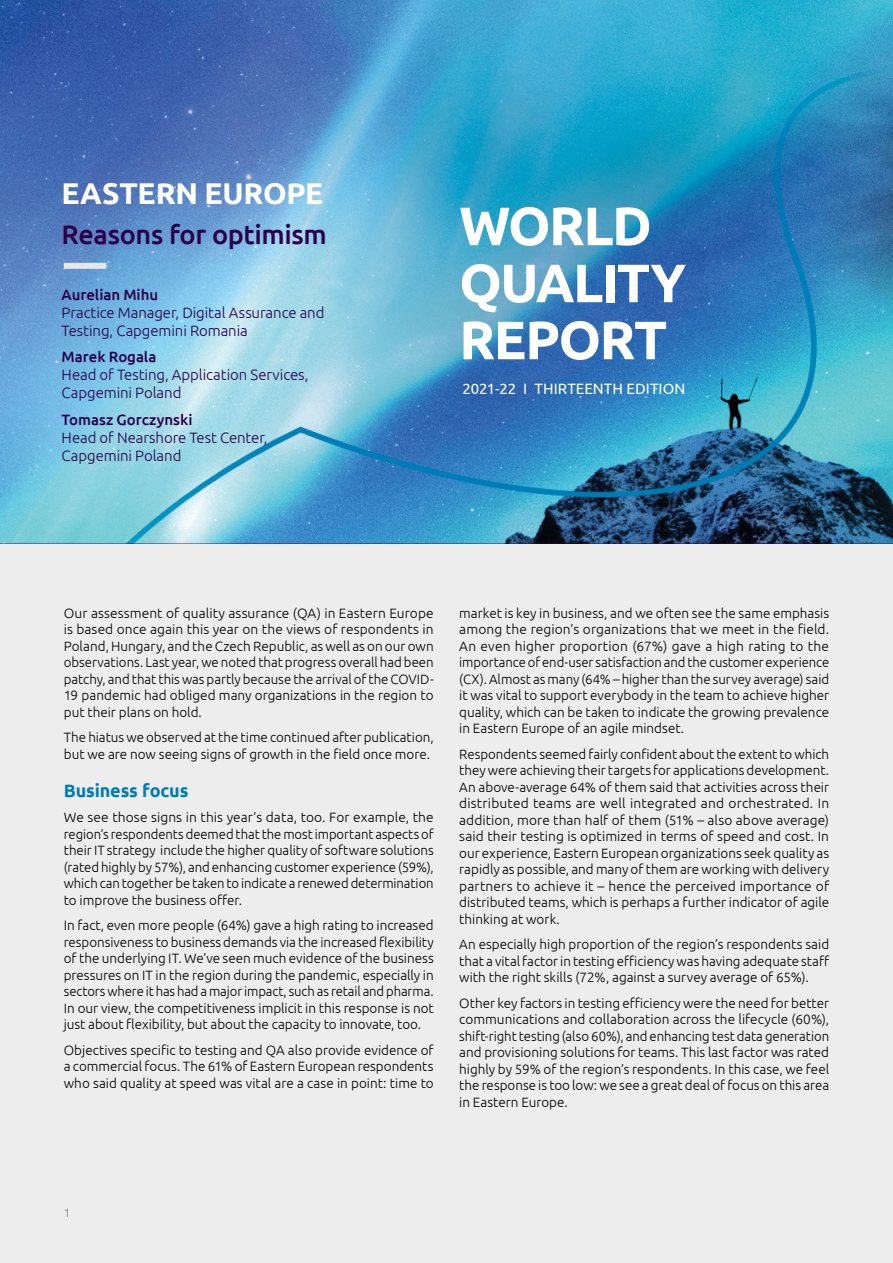
<style>
.page{position:relative;width:893px;height:1263px;background:#fff}
.page>*{position:absolute;margin:0;border:0;box-sizing:border-box;transform-origin:0 0}
.t1{font:700 54px/57px "Ubuntu";letter-spacing:-.03em;color:#fff}
.t2{font:700 30px "Ubuntu";letter-spacing:-.01em;color:#fff}
.t3{font:500 27px "Ubuntu";letter-spacing:-.015em;color:#2c004b}
.t4{font:700 18px "Ubuntu";letter-spacing:-.01em;color:#007db7}
.t5{font:300 15px/18px "Ubuntu";letter-spacing:-.005em;color:#2c004b}
.t6{font:500 15px "Ubuntu";letter-spacing:-.005em;color:#2c004b}
.t7{font:15px "Ubuntu";letter-spacing:.005em;color:#fff}
.t8{font:300 13.5px/16.5px "Ubuntu";color:#000;text-align:justify}
.t9{font:300 12px "Ubuntu";color:#77787b}
</style>
<div class="page">
<img style="left:0;top:0;width:893px;height:544px">
<div style="left:0;top:544px;width:893px;height:719px;background:#ededee"></div>
<div style="left:64px;top:263px;width:42px;height:6px;background:#e6e7e8"></div>
<h2 class="t2" style="left:62px;top:175px;width:263px">EASTERN EUROPE</h2>
<h3 class="t3" style="left:62px;top:217px;width:267px">Reasons for optimism</h3>
<p class="t6" style="left:62px;top:285px;width:98px">Aurelian Mihu</p>
<p class="t5" style="left:62px;top:303px;width:264px">Practice Manager, Digital Assurance and<br>Testing, Capgemini Romania</p>
<p class="t6" style="left:62px;top:348px;width:96px">Marek Rogala</p>
<p class="t5" style="left:62px;top:366px;width:248px">Head of Testing, Application Services,<br>Capgemini Poland</p>
<p class="t6" style="left:62px;top:410px;width:132px">Tomasz Gorczynski</p>
<p class="t5" style="left:62px;top:428px;width:207px">Head of Nearshore Test Center,<br>Capgemini Poland</p>
<h1 class="t1" style="left:459px;top:197px;width:228px">WORLD<br>QUALITY<br>REPORT</h1>
<p class="t7" style="left:462px;top:380px;width:224px">2021-22 I THIRTEENTH EDITION</p>
<p class="t8" style="left:64px;top:604px;width:371px">Our assessment of quality assurance (QA) in Eastern Europe is based once again this year on the views of respondents in Poland, Hungary, and the Czech Republic, as well as on our own observations. Last year, we noted that progress overall had been patchy, and that this was partly because the arrival of the COVID-19 pandemic had obliged many organizations in the region to put their plans on hold.</p>
<p class="t8" style="left:64px;top:729px;width:372px">The hiatus we observed at the time continued after publication, but we are now seeing signs of growth in the field once more.</p>
<h3 class="t4" style="left:64px;top:779px;width:126px">Business focus</h3>
<p class="t8" style="left:64px;top:809px;width:371px">We see those signs in this year’s data, too. For example, the region’s respondents deemed that the most important aspects of their IT strategy include the higher quality of software solutions (rated highly by 57%), and enhancing customer experience (59%), which can together be taken to indicate a renewed determination to improve the business offer.</p>
<p class="t8" style="left:64px;top:917px;width:372px">In fact, even more people (64%) gave a high rating to increased responsiveness to business demands via the increased flexibility of the underlying IT. We’ve seen much evidence of the business pressures on IT in the region during the pandemic, especially in sectors where it has had a major impact, such as retail and pharma.<br>In our view, the competitiveness implicit in this response is not just about flexibility, but about the capacity to innovate, too.</p>
<p class="t8" style="left:64px;top:1041px;width:371px">Objectives specific to testing and QA also provide evidence of a commercial focus. The 61% of Eastern European respondents who said quality at speed was vital are a case in point: time to</p>
<p class="t8" style="left:459px;top:604px;width:371px">market is key in business, and we often see the same emphasis among the region’s organizations that we meet in the field.<br>An even higher proportion (67%) gave a high rating to the importance of end-user satisfaction and the customer experience (CX). Almost as many (64% – higher than the survey average) said it was vital to support everybody in the team to achieve higher quality, which can be taken to indicate the growing prevalence in Eastern Europe of an agile mindset.</p>
<p class="t8" style="left:459px;top:745px;width:371px">Respondents seemed fairly confident about the extent to which they were achieving their targets for applications development.<br>An above-average 64% of them said that activities across their distributed teams are well integrated and orchestrated. In addition, more than half of them (51% – also above average) said their testing is optimized in terms of speed and cost. In our experience, Eastern European organizations seek quality as rapidly as possible, and many of them are working with delivery partners to achieve it – hence the perceived importance of distributed teams, which is perhaps a further indicator of agile thinking at work.</p>
<p class="t8" style="left:459px;top:936px;width:371px">An especially high proportion of the region’s respondents said that a vital factor in testing efficiency was having adequate staff with the right skills (72%, against a survey average of 65%).</p>
<p class="t8" style="left:459px;top:994px;width:371px">Other key factors in testing efficiency were the need for better communications and collaboration across the lifecycle (60%), shift-right testing (also 60%), and enhancing test data generation and provisioning solutions for teams. This last factor was rated highly by 59% of the region’s respondents. In this case, we feel the response is too low: we see a great deal of focus on this area in Eastern Europe.</p>
<p class="t9" style="left:64px;top:1205px;width:8px">1</p>
</div>
